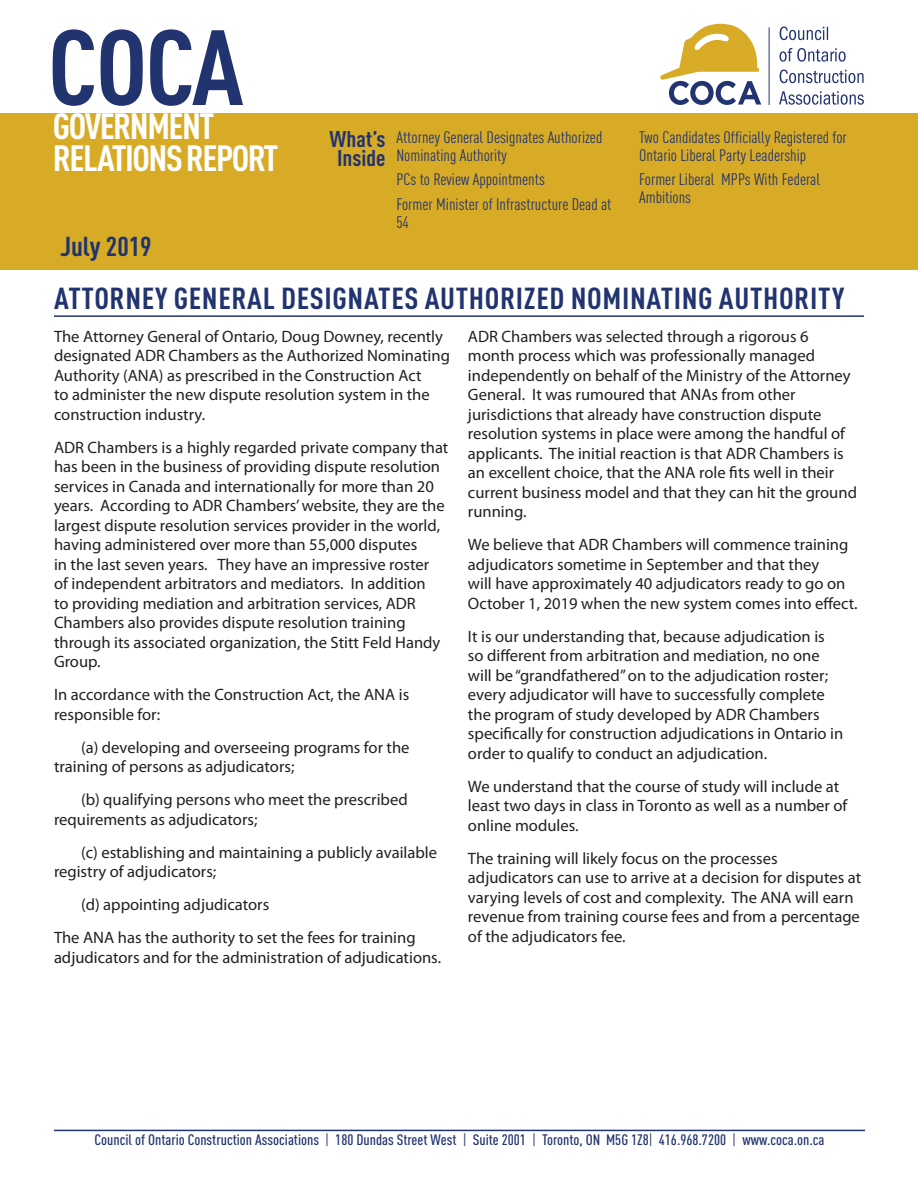
<style>
.page{position:relative;width:918px;height:1188px;background:#fff}
.page>*{position:absolute;margin:0;border:0;box-sizing:border-box;transform-origin:0 0}
.t1{font:700 condensed 105px "DIN Pro";color:#22346f;scale:1.06 1}
.t2{font:700 condensed 36px/31.5px "DIN Pro";letter-spacing:-.04em;color:#fff;scale:1.06 1}
.t3{font:700 condensed 30px "DIN Pro";letter-spacing:.02em;color:#22346f;scale:1.06 1}
.t4{font:700 condensed 27px "DIN Pro";color:#22346f;scale:1.06 1}
.t5{font:700 condensed 22.5px/19.5px "DIN Pro";color:#22346f;text-align:center;scale:1.06 1}
.t6{font:16.5px/19.5px "Myriad Pro";color:#231f20}
.t7{font:condensed 16.5px/18px "DIN Pro";color:#22346f;scale:1.06 1}
.t8{font:500 condensed 15px "DIN Pro";color:#22346f;scale:1.06 1}
.s1{font-weight:400}
</style>
<div class="page">
<div style="left:0;top:113px;width:918px;height:157px;background:#d8ab27"></div>
<hr style="left:54px;top:1130px;width:811px;height:1px;background:#22346f">
<hr style="left:769px;top:27px;width:1px;height:78px;background:#22346f">
<svg style="left:660px;top:24px;width:101px;height:81px"></svg>
<svg style="left:779px;top:91px;width:85px;height:14px"></svg>
<svg style="left:780px;top:69px;width:84px;height:14px"></svg>
<svg style="left:780px;top:48px;width:66px;height:14px"></svg>
<svg style="left:780px;top:26px;width:48px;height:14px"></svg>
<hr style="left:54px;top:315px;width:810px;height:2px;background:#22346f">
<h1 class="t1" style="left:48px;top:-12px;width:186px">COCA</h1>
<h2 class="t2" style="left:53px;top:107px;width:214px">GOVERNMENT<br>RELATIONS REPORT</h2>
<h3 class="t4" style="left:60px;top:226px;width:88px">July 2019</h3>
<h3 class="t5" style="left:330px;top:127px;width:54px">What’s<br>Inside</h3>
<p class="t7" style="left:396px;top:127px;width:196px">Attorney General Designates Authorized<br>Nominating Authority</p>
<p class="t7" style="left:396px;top:166px;width:205px;line-height:24.8px">PCs to Review Appointments<br>Former Minister of Infrastructure Dead at</p>
<p class="t7" style="left:396px;top:212px;width:13px">54</p>
<p class="t7" style="left:639px;top:127px;width:197px">Two Candidates Officially Registered for<br>Ontario Liberal Party Leadership</p>
<p class="t7" style="left:639px;top:169px;width:172px">Former Liberal MPPs With Federal<br>Ambitions</p>
<h3 class="t3" style="left:54px;top:275px;width:747px">ATTORNEY GENERAL DESIGNATES AUTHORIZED NOMINATING AUTHORITY</h3>
<p class="t6" style="left:54px;top:326px;width:397px">The Attorney General of Ontario, Doug Downey, recently designated ADR Chambers as the Authorized Nominating Authority (ANA) as prescribed in the Construction Act<br>to administer the new dispute resolution system in the construction industry.</p>
<p class="t6" style="left:54px;top:437px;width:396px">ADR Chambers is a highly regarded private company that has been in the business of providing dispute resolution services in Canada and internationally for more than 20 years. According to ADR Chambers’ website, they are the largest dispute resolution services provider in the world, having administered over more than 55,000 disputes<br>in the last seven years. They have an impressive roster<br>of independent arbitrators and mediators. In addition<br>to providing mediation and arbitration services, ADR Chambers also provides dispute resolution training through its associated organization, the Stitt Feld Handy Group.</p>
<p class="t6" style="left:54px;top:685px;width:357px">In accordance with the Construction Act, the ANA is responsible for:</p>
<p class="t6" style="left:54px;top:737px;width:357px;text-indent:27px">(a) developing and overseeing programs for the training of persons as adjudicators;</p>
<p class="t6" style="left:54px;top:790px;width:355px;text-indent:27px">(b) qualifying persons who meet the prescribed requirements as adjudicators;</p>
<p class="t6" style="left:54px;top:842px;width:385px;text-indent:27px">(c) establishing and maintaining a publicly available registry of adjudicators;</p>
<p class="t6" style="left:54px;top:888px;width:363px;line-height:33px;text-indent:27px">(d) appointing adjudicators<br>The ANA has the authority to set the fees for training</p>
<p class="t6" style="left:54px;top:947px;width:389px">adjudicators and for the administration of adjudications.</p>
<p class="t6" style="left:468px;top:326px;width:391px">ADR Chambers was selected through a rigorous 6 month process which was professionally managed independently on behalf of the Ministry of the Attorney General. It was rumoured that ANAs from other jurisdictions that already have construction dispute resolution systems in place were among the handful of applicants. The initial reaction is that ADR Chambers is an excellent choice, that the ANA role fits well in their current business model and that they can hit the ground running.</p>
<p class="t6" style="left:468px;top:535px;width:391px">We believe that ADR Chambers will commence training adjudicators sometime in September and that they<br>will have approximately 40 adjudicators ready to go on October 1, 2019 when the new system comes into effect.</p>
<p class="t6" style="left:468px;top:626px;width:377px">It is our understanding that, because adjudication is so different from arbitration and mediation, no one will be “grandfathered” on to the adjudication roster; every adjudicator will have to successfully complete the program of study developed by ADR Chambers specifically for construction adjudications in Ontario in order to qualify to conduct an adjudication.</p>
<p class="t6" style="left:468px;top:776px;width:381px">We understand that the course of study will include at least two days in class in Toronto as well as a number of online modules.</p>
<p class="t6" style="left:468px;top:848px;width:395px">The training will likely focus on the processes adjudicators can use to arrive at a decision for disputes at varying levels of cost and complexity. The ANA will earn revenue from training course fees and from a percentage of the adjudicators fee.</p>
<p class="t8" style="left:95px;top:1128px;width:690px">Council of Ontario Construction Associations <span class="s1">|</span> 180 Dundas Street West <span class="s1">|</span> Suite 2001 <span class="s1">|</span> Toronto, ON M5G 1Z8<span class="s1">|</span> 416.968.7200 <span class="s1">|</span> www.coca.on.ca</p>
</div>
